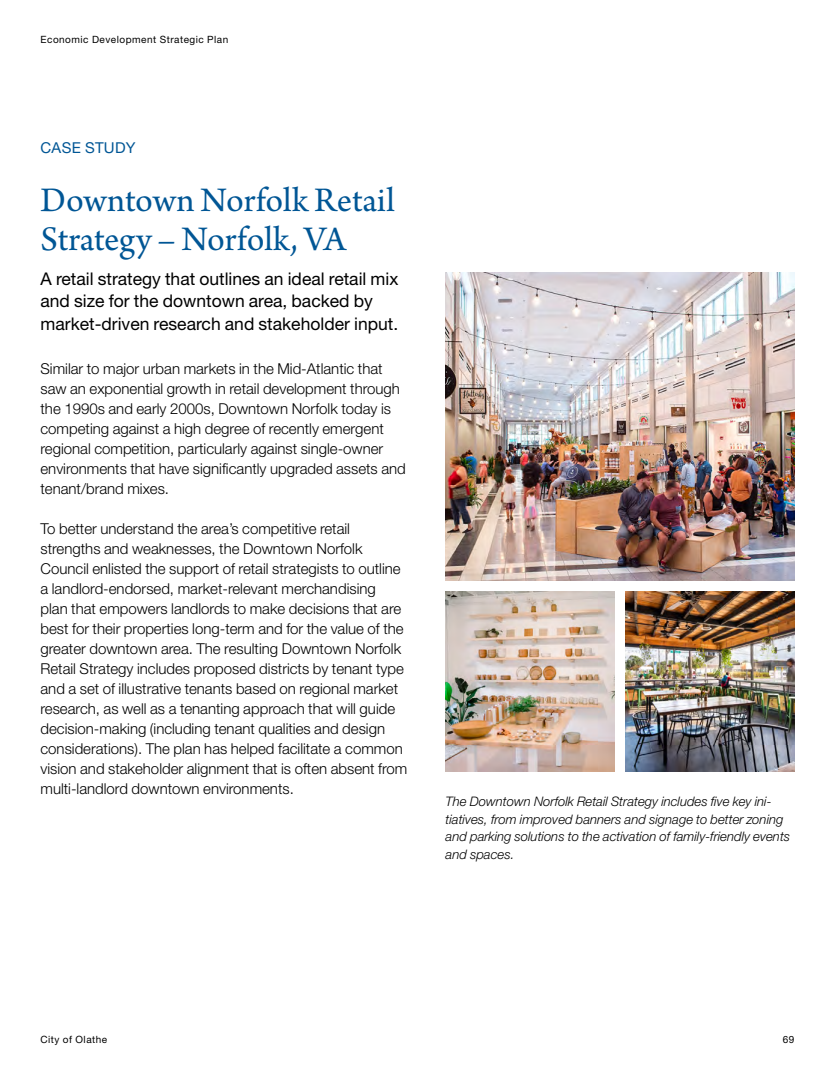
<style>
.page{position:relative;width:835px;height:1080px;background:#fff}
.page>*{position:absolute;margin:0;border:0;box-sizing:border-box;transform-origin:0 0}
.t1{font:36.25px/38.8px "Arno Pro";letter-spacing:-.005em;color:#005695}
.t2{font:17.5px/22.5px "Helvetica Neue";color:#000}
.t3{font:300 15px/20px "Helvetica Neue";color:#000}
.t4{font:15px "Helvetica Neue";letter-spacing:.02em;color:#005695}
.t5{font:italic 300 13.12px/17.5px "Helvetica Neue";color:#000}
.t6{font:10px "Helvetica Neue";letter-spacing:.05em;color:#000}
</style>
<div class="page">
<img style="left:445px;top:592px;width:169px;height:180px">
<img style="left:445px;top:272px;width:349px;height:308px">
<img style="left:625px;top:592px;width:169px;height:180px">
<p class="t6" style="left:41px;top:33px;width:189px">Economic Development Strategic Plan</p>
<p class="t4" style="left:41px;top:138px;width:97px">CASE STUDY</p>
<h1 class="t1" style="left:41px;top:183px;width:356px">Downtown Norfolk Retail<br>Strategy – Norfolk, VA</h1>
<p class="t2" style="left:41px;top:267px;width:359px">A retail strategy that outlines an ideal retail mix and size for the downtown area, backed by market-driven research and stakeholder input.</p>
<p class="t3" style="left:41px;top:359px;width:367px">Similar to major urban markets in the Mid-Atlantic that saw an exponential growth in retail development through the 1990s and early 2000s, Downtown Norfolk today is competing against a high degree of recently emergent regional competition, particularly against single-owner environments that have significantly upgraded assets and tenant/brand mixes.</p>
<p class="t3" style="left:41px;top:519px;width:368px">To better understand the area’s competitive retail strengths and weaknesses, the Downtown Norfolk Council enlisted the support of retail strategists to outline a landlord-endorsed, market-relevant merchandising<br>plan that empowers landlords to make decisions that are best for their properties long-term and for the value of the greater downtown area. The resulting Downtown Norfolk Retail Strategy includes proposed districts by tenant type and a set of illustrative tenants based on regional market research, as well as a tenanting approach that will guide decision-making (including tenant qualities and design considerations). The plan has helped facilitate a common vision and stakeholder alignment that is often absent from multi-landlord downtown environments.</p>
<p class="t5" style="left:445px;top:792px;width:346px">The Downtown Norfolk Retail Strategy includes five key ini&shy;tiatives, from improved banners and signage to better zoning and parking solutions to the activation of family-friendly events and spaces.</p>
<p class="t6" style="left:41px;top:1033px;width:68px">City of Olathe</p>
<p class="t6" style="left:782px;top:1033px;width:13px">69</p>
</div>
